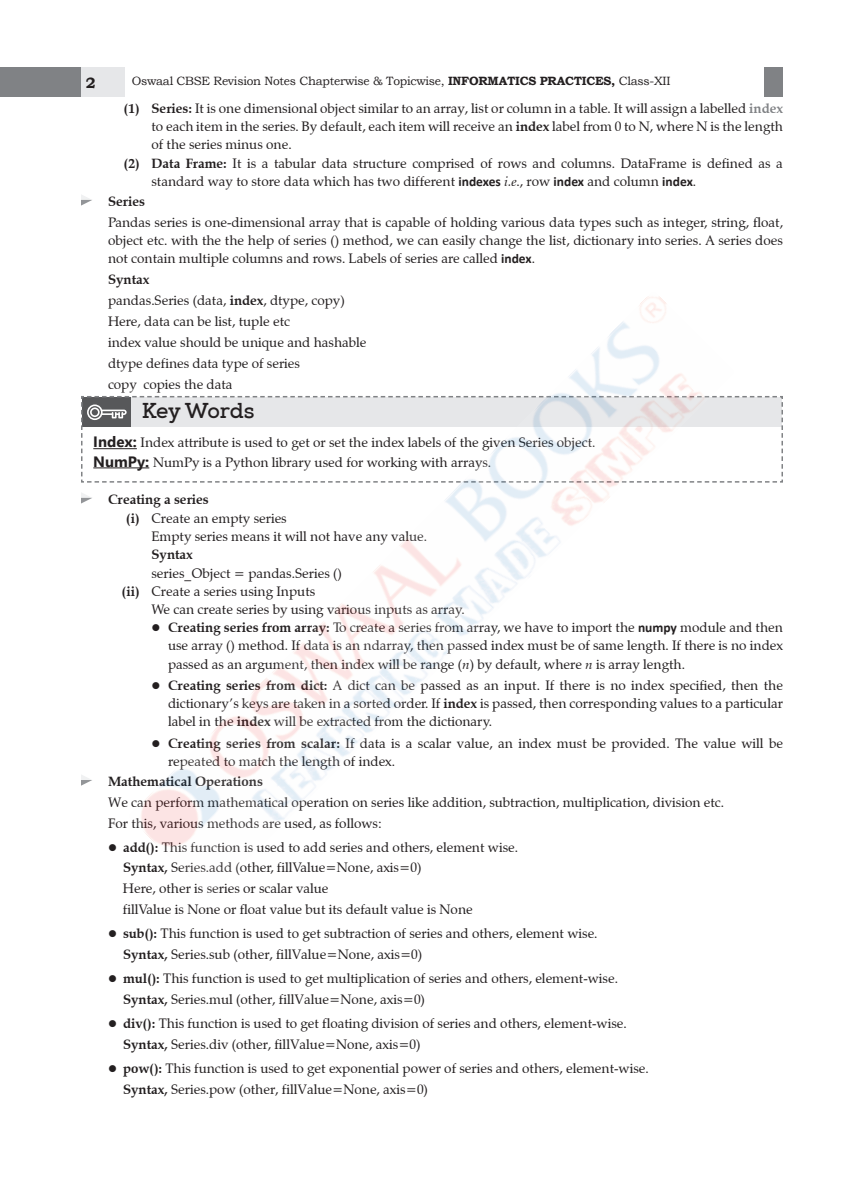
<style>
.page{position:relative;width:864px;height:1188px;background:#fff}
.page>*{position:absolute;margin:0;border:0;box-sizing:border-box;transform-origin:0 0}
.t1{font:700 21px "Nexa Slab";letter-spacing:-.015em;color:#231f20}
.t2{font:700 15px "Bookman Old Style";color:#231f20}
.Paragraph_Style_3{font:13.5px "Zapf Calligraphic 801 BT";color:#231f20}
.Quick_Paragraph_2{font:13.5px/18.3px "Zapf Calligraphic 801 BT";color:#231f20;text-align:justify}
.Sub_Bullets{font:13.5px/18.1px "Zapf Calligraphic 801 BT";color:#231f20;text-align:justify}
.Quick_Review_paragra{font:13.5px/18.1px "Zapf Calligraphic 801 BT";color:#231f20;text-align:justify}
.Quick_Paragraph_2-2{font:700 13.5px "Zapf Calligraphic 801 BT";color:#231f20}
.Quick_Review_paragra-2{font:700 13.5px "Zapf Calligraphic 801 BT";color:#231f20}
.t3{font:12px "Bookman Old Style";letter-spacing:-.02em;color:#231f20}
.s1{font-weight:700}
.s2{font-weight:700;color:#808285}
.s3{font-family:"Calibri";font-weight:700}
.s4{font-style:italic}
.s5{font-family:"Gisha";font-weight:700;font-size:15px}
</style>
<div class="page">
<div style="left:0;top:68px;width:81px;height:29px;background:#808285"></div>
<div style="left:81px;top:68px;width:44px;height:29px;background:#e6e7e9"></div>
<div style="left:765px;top:68px;width:18px;height:29px;background:#808285"></div>
<svg style="left:81px;top:195px;width:11px;height:11px"></svg>
<svg style="left:81px;top:396px;width:702px;height:87px"></svg>
<svg style="left:81px;top:493px;width:11px;height:11px"></svg>
<svg style="left:81px;top:775px;width:11px;height:11px"></svg>
<img style="left:130px;top:296px;width:604px;height:550px">
<p class="t2" style="left:86px;top:72px;width:11px">2</p>
<p class="t3" style="left:132px;top:73px;width:540px">Oswaal CBSE Revision Notes Chapterwise &amp; Topicwise, <span class="s1">INFORMATICS PRACTICES,</span> Class-XII</p>
<p class="Quick_Review_paragra" style="left:152px;top:99px;width:633px;text-indent:-28px"><span class="s1">(1) Series:</span> It is one dimensional object similar to an array, list or column in a table. It will assign a labelled <span class="s2">index </span>to each item in the series. By default, each item will receive an <span class="s1">index</span> label from 0 to N, where N is the length of the series minus one.</p>
<p class="Quick_Review_paragra" style="left:152px;top:154px;width:633px;text-indent:-28px"><span class="s1">(2) Data Frame:</span> It is a tabular data structure comprised of rows and columns. DataFrame is defined as a standard way to store data which has two different <span class="s3">indexes</span> <span class="s4">i.e</span>., row <span class="s3">index</span> and column <span class="s3">index</span>.</p>
<p class="Quick_Paragraph_2-2" style="left:108px;top:193px;width:38px">Series</p>
<p class="Quick_Paragraph_2" style="left:108px;top:213px;width:676px">Pandas series is one-dimensional array that is capable of holding various data types such as integer, string, float, object etc. with the the help of series () method, we can easily change the list, dictionary into series. A series does not contain multiple columns and rows. Labels of series are called <span class="s3">index</span>.</p>
<p class="Quick_Paragraph_2-2" style="left:108px;top:271px;width:43px">Syntax</p>
<p class="Quick_Paragraph_2" style="left:108px;top:291px;width:238px">pandas.Series (data, <span class="s1">index</span>, dtype, copy)</p>
<p class="Quick_Paragraph_2" style="left:108px;top:312px;width:184px">Here, data can be list, tuple etc</p>
<p class="Quick_Paragraph_2" style="left:108px;top:333px;width:260px">index value should be unique and hashable</p>
<p class="Quick_Paragraph_2" style="left:108px;top:354px;width:194px">dtype defines data type of series</p>
<p class="Quick_Paragraph_2" style="left:108px;top:375px;width:126px">copy copies the data</p>
<p class="t1" style="left:142px;top:398px;width:115px">Key Words</p>
<p class="Quick_Paragraph_2" style="left:93px;top:433px;width:504px;line-height:19.2px"><span class="s5">Index:</span> Index attribute is used to get or set the index labels of the given Series object.<br><span class="s5">NumPy:</span> NumPy is a Python library used for working with arrays.</p>
<p class="Quick_Paragraph_2-2" style="left:108px;top:491px;width:102px">Creating a series</p>
<p class="Quick_Review_paragra" style="left:126px;top:509px;width:162px"><span class="s1">(i)</span> Create an empty series</p>
<p class="Quick_Review_paragra" style="left:152px;top:527px;width:277px">Empty series means it will not have any value.</p>
<p class="Quick_Review_paragra-2" style="left:152px;top:546px;width:43px">Syntax</p>
<p class="Quick_Review_paragra" style="left:152px;top:564px;width:192px">series_Object = pandas.Series ()</p>
<p class="Quick_Review_paragra" style="left:122px;top:582px;width:195px"><span class="s1">(ii)</span> Create a series using Inputs</p>
<p class="Quick_Review_paragra" style="left:152px;top:600px;width:315px">We can create series by using various inputs as array.</p>
<p class="Sub_Bullets" style="left:168px;top:618px;width:616px;text-indent:-16px">● <span class="s1">Creating series from array:</span> To create a series from array, we have to import the <span class="s3">numpy</span> module and then use array () method. If data is an ndarray, then passed index must be of same length. If there is no index passed as an argument, then index will be range (<span class="s4">n</span>) by default, where <span class="s4">n</span> is array length.</p>
<p class="Sub_Bullets" style="left:168px;top:676px;width:617px;text-indent:-16px">● <span class="s1">Creating series from dict:</span> A dict can be passed as an input. If there is no index specified, then the dictionary’s keys are taken in a sorted order. If <span class="s1">index</span> is passed, then corresponding values to a particular label in the <span class="s1">index</span> will be extracted from the dictionary.</p>
<p class="Sub_Bullets" style="left:168px;top:734px;width:617px;text-indent:-16px">● <span class="s1">Creating series from scalar:</span> If data is a scalar value, an index must be provided. The value will be repeated to match the length of index.</p>
<p class="Quick_Paragraph_2-2" style="left:108px;top:773px;width:157px">Mathematical Operations</p>
<p class="Quick_Paragraph_2" style="left:108px;top:793px;width:618px">We can perform mathematical operation on series like addition, subtraction, multiplication, division etc.</p>
<p class="Quick_Paragraph_2" style="left:108px;top:814px;width:275px">For this, various methods are used, as follows:</p>
<p class="Paragraph_Style_3" style="left:108px;top:839px;width:412px">● <span class="s1">add():</span> This function is used to add series and others, element wise.</p>
<p class="Paragraph_Style_3" style="left:123px;top:859px;width:300px"><span class="s1">Syntax,</span> Series.add (other, fillValue=None, axis=0)</p>
<p class="Paragraph_Style_3" style="left:123px;top:880px;width:207px">Here, other is series or scalar value</p>
<p class="Paragraph_Style_3" style="left:123px;top:901px;width:351px">fillValue is None or float value but its default value is None</p>
<p class="Paragraph_Style_3" style="left:108px;top:925px;width:491px">● <span class="s1">sub():</span> This function is used to get subtraction of series and others, element wise.</p>
<p class="Paragraph_Style_3" style="left:123px;top:946px;width:301px"><span class="s1">Syntax,</span> Series.sub (other, fillValue=None, axis=0)</p>
<p class="Paragraph_Style_3" style="left:108px;top:970px;width:512px">● <span class="s1">mul():</span> This function is used to get multiplication of series and others, element-wise.</p>
<p class="Paragraph_Style_3" style="left:123px;top:991px;width:304px"><span class="s1">Syntax,</span> Series.mul (other, fillValue=None, axis=0)</p>
<p class="Paragraph_Style_3" style="left:108px;top:1015px;width:520px">● <span class="s1">div():</span> This function is used to get floating division of series and others, element-wise.</p>
<p class="Paragraph_Style_3" style="left:123px;top:1036px;width:299px"><span class="s1">Syntax,</span> Series.div (other, fillValue=None, axis=0)</p>
<p class="Paragraph_Style_3" style="left:108px;top:1060px;width:542px">● <span class="s1">pow():</span> This function is used to get exponential power of series and others, element-wise.</p>
<p class="Paragraph_Style_3" style="left:123px;top:1081px;width:307px"><span class="s1">Syntax,</span> Series.pow (other, fillValue=None, axis=0)</p>
</div>
